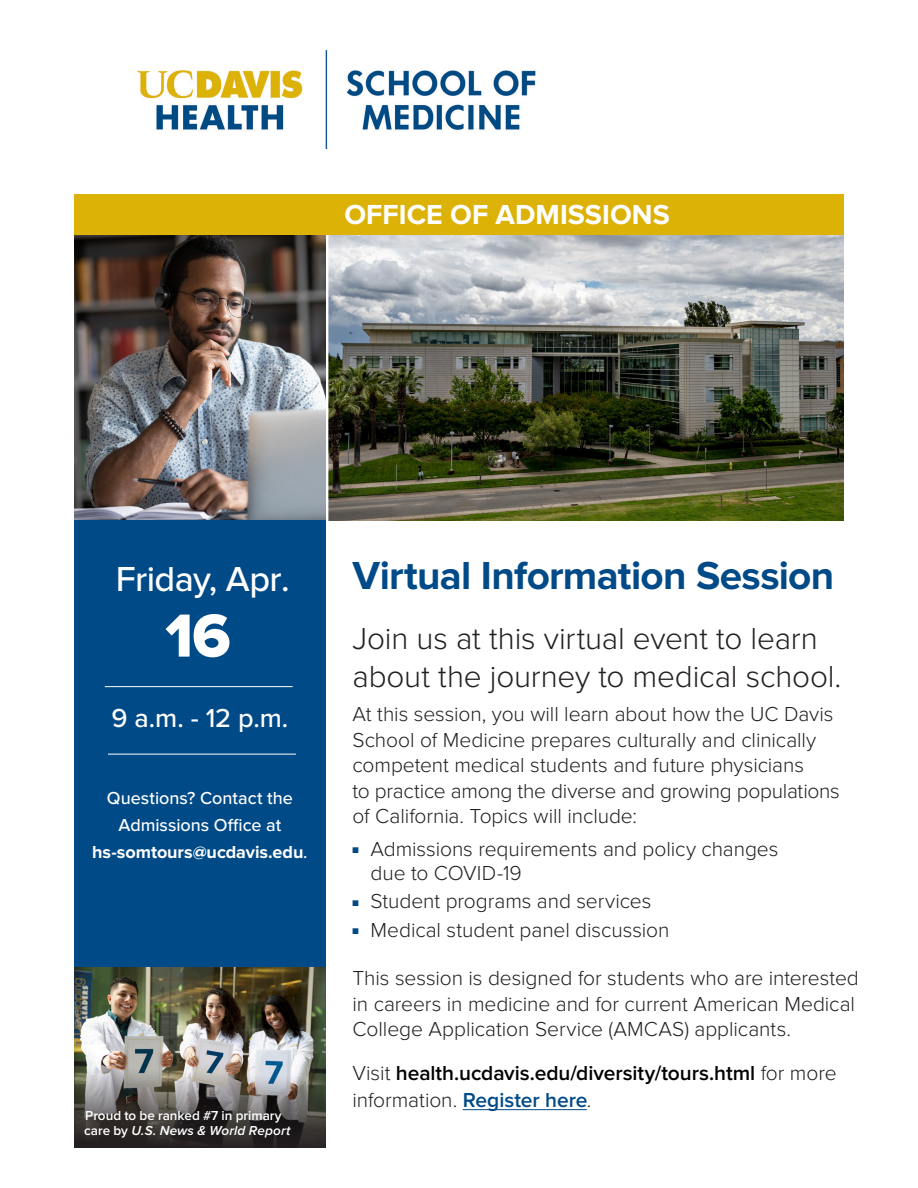
<style>
.page{position:relative;width:918px;height:1188px;background:#fff}
.page>*{position:absolute;margin:0;border:0;box-sizing:border-box;transform-origin:0 0}
.t1{font:63px "Proxima Nova Extrabld";color:#fff}
.bold_headline{font:700 40.5px "Proxima Nova";letter-spacing:-.015em;color:#004a87}
.t2{font:500 36px "Proxima Nova";letter-spacing:-.015em;color:#fff}
.intro_text{font:300 31.5px/37.5px "Proxima Nova";letter-spacing:-.01em;color:#231f20}
.bold_headline-2{font:700 28.5px "Proxima Nova";color:#fff}
.intro_text-2{font:500 27px "Proxima Nova";color:#fff}
.intro_text-3{font:300 21px/25.5px "Proxima Nova";letter-spacing:-.005em;color:#231f20}
.Sidebar_subhead{font:300 21px/25.5px "Proxima Nova";letter-spacing:-.005em;color:#231f20}
.body_list{font:300 21px/24px "Proxima Nova";letter-spacing:-.005em;color:#231f20}
.Sidebar_subhead-2{font:600 21px/27px "Proxima Nova";letter-spacing:-.005em;color:#000}
.intro_text-4{font:500 18px/27px "Proxima Nova";color:#fff;text-align:center}
.bold_headline-3{font:600 13.5px/15px "Proxima Nova";color:#fff}
.s1{font-weight:700}
.s2{font-style:italic}
.s3{color:#004a87}
.s4{font-weight:300;color:#231f20}
</style>
<div class="page">
<img style="left:328px;top:235px;width:516px;height:285px">
<div style="left:74px;top:516px;width:252px;height:632px;background:#004a87"></div>
<img style="left:75px;top:235px;width:251px;height:284px">
<hr style="left:105px;top:686px;width:188px;height:1px;background:#fff">
<hr style="left:463px;top:1109px;width:124px;height:1px;background:#004a87">
<img style="left:137px;top:51px;width:399px;height:97px">
<img style="left:74px;top:969px;width:252px;height:179px">
<hr style="left:108px;top:754px;width:188px;height:1px;background:#fff">
<div style="left:74px;top:194px;width:770px;height:41px;background:#ddb207"></div>
<p class="bold_headline-2" style="left:344px;top:199px;width:327px">OFFICE OF ADMISSIONS</p>
<p class="t2" style="left:116px;top:558px;width:176px">Friday, Apr.</p>
<p class="t1" style="left:165px;top:599px;width:67px">16</p>
<p class="intro_text-2" style="left:111px;top:703px;width:178px">9 a.m. - 12 p.m.</p>
<p class="intro_text-4" style="left:92px;top:785px;width:217px">Questions? Contact the<br>Admissions Office at <span class="s1">hs-somtours@ucdavis.edu</span>.</p>
<p class="bold_headline-3" style="left:84px;top:1108px;width:208px">Proud to be ranked #7 in primary care by <span class="s2">U.S. News &amp; World Report</span></p>
<p class="bold_headline" style="left:352px;top:552px;width:483px">Virtual Information Session</p>
<p class="intro_text" style="left:353px;top:621px;width:490px">Join us at this virtual event to learn about the journey to medical school.</p>
<p class="intro_text-3" style="left:353px;top:702px;width:489px">At this session, you will learn about how the UC Davis School of Medicine prepares culturally and clinically competent medical students and future physicians<br>to practice among the diverse and growing populations of California. Topics will include:</p>
<p class="body_list" style="left:371px;top:838px;width:409px;text-indent:-18px"><span class="s3">■</span> Admissions requirements and policy changes due to COVID-19</p>
<p class="body_list" style="left:353px;top:890px;width:300px"><span class="s3">■</span> Student programs and services</p>
<p class="body_list" style="left:353px;top:918px;width:318px"><span class="s3">■</span> Medical student panel discussion</p>
<p class="Sidebar_subhead" style="left:353px;top:966px;width:508px">This session is designed for students who are interested in careers in medicine and for current American Medical<br>College Application Service (AMCAS) applicants.</p>
<p class="Sidebar_subhead-2" style="left:353px;top:1060px;width:486px"><span class="s4">Visit</span> health.ucdavis.edu/diversity/tours.html <span class="s4">for more information.</span> <span class="s3">Register here</span><span class="s4">.</span></p>
</div>
